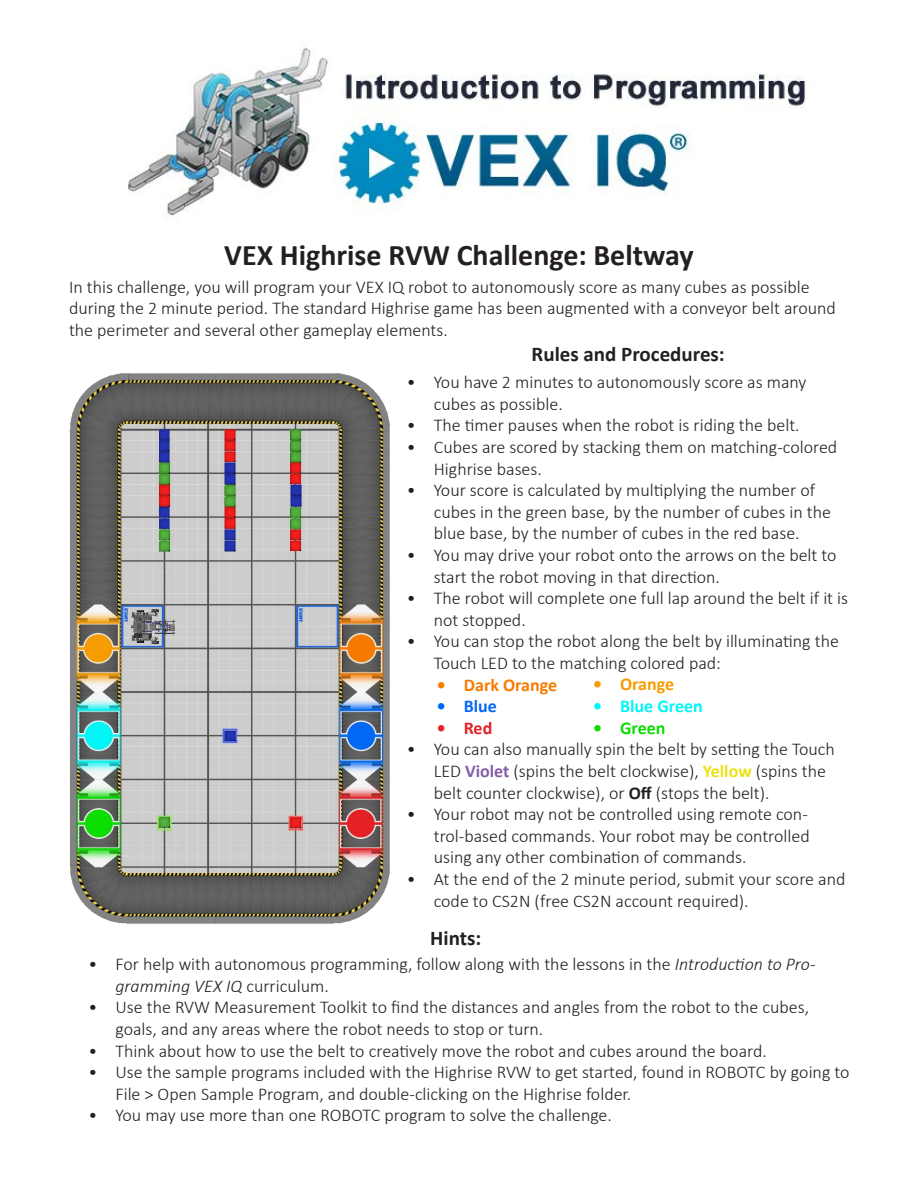
<style>
.page{position:relative;width:918px;height:1188px;background:#fff}
.page>*{position:absolute;margin:0;border:0;box-sizing:border-box;transform-origin:0 0}
.t1{font:700 30px "Calibri";color:#231f20}
.t2{font:700 21px "Calibri";color:#231f20}
.t3{font:300 18px/21.6px "Calibri";color:#231f20}
.t4{font:700 18px "Calibri";color:#f67c00}
.t5{font:700 18px "Calibri";color:#00f6f6}
.t6{font:700 18px "Calibri";color:#f69c00}
.t7{font:700 18px "Calibri";color:#0bde00}
.t8{font:700 18px "Calibri";color:#0068f6}
.t9{font:700 18px "Calibri";color:#e42225}
.s1{font-weight:700;color:#845da7}
.s2{font-weight:700;color:#efe210}
.s3{font-weight:700}
.s4{font-style:italic}
</style>
<div class="page">
<img style="left:128px;top:47px;width:682px;height:169px">
<img style="left:69px;top:373px;width:321px;height:551px">
<p class="t1" style="left:224px;top:236px;width:471px">VEX Highrise RVW Challenge: Beltway</p>
<p class="t3" style="left:69px;top:276px;width:768px">In this challenge, you will program your VEX IQ robot to autonomously score as many cubes as possible during the 2 minute period. The standard Highrise game has been augmented with a conveyor belt around the perimeter and several other gameplay elements.</p>
<p class="t3" style="left:434px;top:371px;width:374px;text-indent:-27px">• You have 2 minutes to autonomously score as many cubes as possible.</p>
<p class="t3" style="left:407px;top:414px;width:394px">• The timer pauses when the robot is riding the belt.</p>
<p class="t3" style="left:434px;top:436px;width:405px;text-indent:-27px">• Cubes are scored by stacking them on matching-colored<br>Highrise bases.</p>
<p class="t3" style="left:434px;top:479px;width:399px;text-indent:-27px">• Your score is calculated by multiplying the number of cubes in the green base, by the number of cubes in the blue base, by the number of cubes in the red base.</p>
<p class="t3" style="left:434px;top:544px;width:404px;text-indent:-27px">• You may drive your robot onto the arrows on the belt to start the robot moving in that direction.</p>
<p class="t3" style="left:434px;top:587px;width:416px;text-indent:-27px">• The robot will complete one full lap around the belt if it is not stopped.</p>
<p class="t3" style="left:434px;top:630px;width:407px;text-indent:-27px">• You can stop the robot along the belt by illuminating the<br>Touch LED to the matching colored pad:</p>
<p class="t4" style="left:437px;top:673px;width:122px">• Dark Orange</p>
<p class="t8" style="left:437px;top:695px;width:62px">• Blue</p>
<p class="t9" style="left:437px;top:716px;width:57px">• Red</p>
<p class="t3" style="left:434px;top:738px;width:403px;text-indent:-27px">• You can also manually spin the belt by setting the Touch<br>LED <span class="s1">Violet</span> (spins the belt clockwise), <span class="s2">Yellow</span> (spins the belt counter clockwise), or <span class="s3">Off</span> (stops the belt).</p>
<p class="t3" style="left:434px;top:803px;width:377px;text-align:justify;text-indent:-27px">• Your robot may not be controlled using remote con&shy;trol-based commands. Your robot may be controlled using any other combination of commands.</p>
<p class="t3" style="left:434px;top:868px;width:413px;text-indent:-27px">• At the end of the 2 minute period, submit your score and code to CS2N (free CS2N account required).</p>
<p class="t2" style="left:430px;top:925px;width:52px">Hints:</p>
<p class="t2" style="left:532px;top:340px;width:195px">Rules and Procedures:</p>
<p class="t6" style="left:593px;top:673px;width:83px">• Orange</p>
<p class="t5" style="left:593px;top:694px;width:111px">• Blue Green</p>
<p class="t7" style="left:593px;top:716px;width:74px">• Green</p>
<p class="t3" style="left:115px;top:953px;width:702px;text-indent:-27px">• For help with autonomous programming, follow along with the lessons in the <span class="s4">Introduction to Pro&shy;gramming VEX IQ</span> curriculum.</p>
<p class="t3" style="left:115px;top:996px;width:695px;text-indent:-27px">• Use the RVW Measurement Toolkit to find the distances and angles from the robot to the cubes, goals, and any areas where the robot needs to stop or turn.</p>
<p class="t3" style="left:88px;top:1040px;width:680px">• Think about how to use the belt to creatively move the robot and cubes around the board.</p>
<p class="t3" style="left:115px;top:1061px;width:736px;text-indent:-27px">• Use the sample programs included with the Highrise RVW to get started, found in ROBOTC by going to<br>File &gt; Open Sample Program, and double-clicking on the Highrise folder.</p>
<p class="t3" style="left:88px;top:1104px;width:525px">• You may use more than one ROBOTC program to solve the challenge.</p>
</div>
